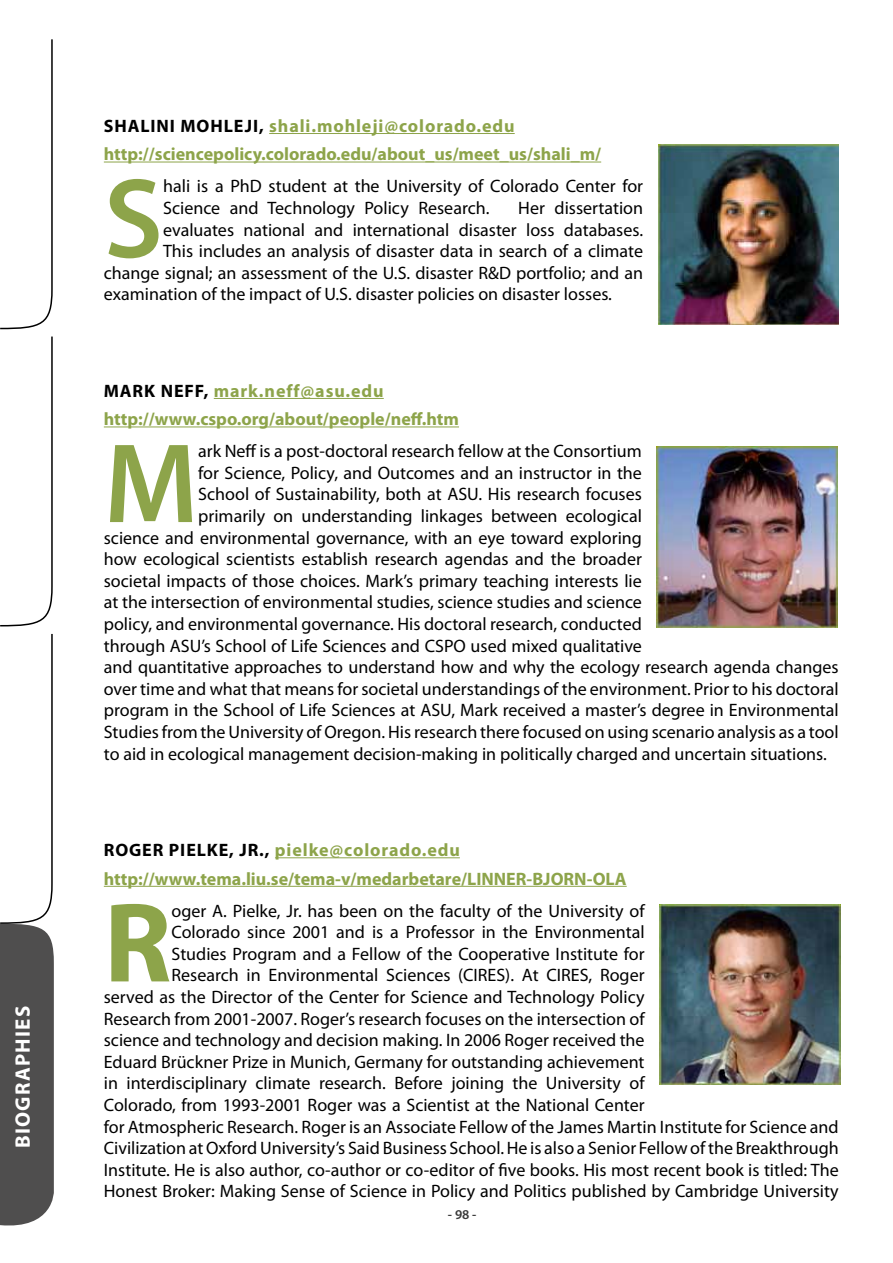
<style>
.page{position:relative;width:893px;height:1263px;background:#fff}
.page>*{position:absolute;margin:0;border:0;box-sizing:border-box;transform-origin:0 0}
.t1{font:600 114.15px "Myriad Pro";color:#8da44a}
.t2{font:700 114.15px "Myriad Pro";color:#8da44a}
.t3{font:700 21px "Myriad Pro";letter-spacing:.06em;color:#fff}
.t4{font:18px/21.6px "Myriad Pro";color:#000}
.t5{font:700 18px/28.5px "Myriad Pro";color:#8da44a}
.t6{font:600 13.5px "Myriad Pro";color:#393939}
.s1{color:#000}
</style>
<div class="page">
<svg style="left:0;top:39px;width:54px;height:1187px"></svg>
<hr style="left:269px;top:133px;width:246px;height:1px;background:#8da44a">
<hr style="left:104px;top:162px;width:497px;height:1px;background:#8da44a">
<hr style="left:214px;top:398px;width:170px;height:1px;background:#8da44a">
<hr style="left:104px;top:426px;width:355px;height:1px;background:#8da44a">
<hr style="left:275px;top:857px;width:185px;height:1px;background:#8da44a">
<hr style="left:104px;top:886px;width:523px;height:1px;background:#8da44a">
<img style="left:658px;top:144px;width:181px;height:181px">
<img style="left:657px;top:446px;width:180px;height:181px">
<img style="left:660px;top:904px;width:180px;height:180px">
<p class="t3" style="left:9px;top:1148px;width:144px;rotate:-90deg">BIOGRAPHIES</p>
<p class="t5" style="left:104px;top:111px;width:499px"><span class="s1">SHALINI MOHLEJI,</span> shali.mohleji@colorado.edu http://sciencepolicy.colorado.edu/about_us/meet_us/shali_m/</p>
<h1 class="t1" style="left:104px;top:146px;width:61px">S</h1>
<p class="t4" style="left:163px;top:175px;width:482px">hali is a PhD student at the University of Colorado Center for<br>Science and Technology Policy Research.</p>
<p class="t4" style="left:518px;top:197px;width:126px">Her dissertation</p>
<p class="t4" style="left:163px;top:218px;width:481px">evaluates national and international disaster loss databases.</p>
<p class="t4" style="left:163px;top:240px;width:481px">This includes an analysis of disaster data in search of a climate</p>
<p class="t4" style="left:104px;top:262px;width:541px">change signal; an assessment of the U.S. disaster R&amp;D portfolio; and an</p>
<p class="t4" style="left:104px;top:283px;width:510px">examination of the impact of U.S. disaster policies on disaster losses.</p>
<p class="t5" style="left:104px;top:376px;width:357px"><span class="s1">MARK NEFF,</span> mark.neff@asu.edu http://www.cspo.org/about/people/neff.htm</p>
<h1 class="t1" style="left:104px;top:411px;width:96px">M</h1>
<p class="t4" style="left:198px;top:440px;width:445px">ark Neff is a post-doctoral research fellow at the Consortium</p>
<p class="t4" style="left:198px;top:462px;width:445px">for Science, Policy, and Outcomes and an instructor in the</p>
<p class="t4" style="left:198px;top:483px;width:445px">School of Sustainability, both at ASU. His research focuses</p>
<p class="t4" style="left:198px;top:505px;width:445px">primarily on understanding linkages between ecological</p>
<p class="t4" style="left:104px;top:526px;width:540px">science and environmental governance, with an eye toward exploring</p>
<p class="t4" style="left:104px;top:548px;width:540px">how ecological scientists establish research agendas and the broader</p>
<p class="t4" style="left:104px;top:570px;width:539px">societal impacts of those choices. Mark’s primary teaching interests lie</p>
<p class="t4" style="left:104px;top:591px;width:540px">at the intersection of environmental studies, science studies and science</p>
<p class="t4" style="left:104px;top:613px;width:540px">policy, and environmental governance. His doctoral research, conducted</p>
<p class="t4" style="left:104px;top:634px;width:540px">through ASU’s School of Life Sciences and CSPO used mixed qualitative</p>
<p class="t4" style="left:104px;top:656px;width:736px">and quantitative approaches to understand how and why the ecology research agenda changes</p>
<p class="t4" style="left:104px;top:678px;width:736px">over time and what that means for societal understandings of the environment. Prior to his doctoral</p>
<p class="t4" style="left:104px;top:699px;width:736px">program in the School of Life Sciences at ASU, Mark received a master’s degree in Environmental</p>
<p class="t4" style="left:104px;top:721px;width:736px">Studies from the University of Oregon. His research there focused on using scenario analysis as a tool</p>
<p class="t4" style="left:104px;top:742px;width:725px">to aid in ecological management decision-making in politically charged and uncertain situations.</p>
<p class="t5" style="left:104px;top:835px;width:524px"><span class="s1">ROGER PIELKE, JR.,</span> pielke@colorado.edu http://www.tema.liu.se/tema-v/medarbetare/LINNER-BJORN-OLA</p>
<h1 class="t2" style="left:104px;top:868px;width:69px">R</h1>
<p class="t4" style="left:172px;top:899px;width:475px">oger A. Pielke, Jr. has been on the faculty of the University of</p>
<p class="t4" style="left:172px;top:921px;width:475px">Colorado since 2001 and is a Professor in the Environmental</p>
<p class="t4" style="left:172px;top:943px;width:475px">Studies Program and a Fellow of the Cooperative Institute for</p>
<p class="t4" style="left:172px;top:964px;width:475px">Research in Environmental Sciences (CIRES). At CIRES, Roger</p>
<p class="t4" style="left:104px;top:986px;width:542px">served as the Director of the Center for Science and Technology Policy</p>
<p class="t4" style="left:104px;top:1007px;width:542px">Research from 2001-2007. Roger’s research focuses on the intersection of</p>
<p class="t4" style="left:104px;top:1029px;width:542px">science and technology and decision making. In 2006 Roger received the</p>
<p class="t4" style="left:104px;top:1051px;width:542px">Eduard Brückner Prize in Munich, Germany for outstanding achievement</p>
<p class="t4" style="left:104px;top:1072px;width:542px">in interdisciplinary climate research. Before joining the University of</p>
<p class="t4" style="left:104px;top:1094px;width:542px">Colorado, from 1993-2001 Roger was a Scientist at the National Center</p>
<p class="t4" style="left:104px;top:1115px;width:736px">for Atmospheric Research. Roger is an Associate Fellow of the James Martin Institute for Science and</p>
<p class="t4" style="left:104px;top:1137px;width:736px">Civilization at Oxford University’s Said Business School. He is also a Senior Fellow of the Breakthrough</p>
<p class="t4" style="left:104px;top:1159px;width:736px">Institute. He is also author, co-author or co-editor of five books. His most recent book is titled: The</p>
<p class="t4" style="left:104px;top:1180px;width:736px">Honest Broker: Making Sense of Science in Policy and Politics published by Cambridge University</p>
<p class="t6" style="left:448px;top:1205px;width:30px">- 98 -</p>
</div>
